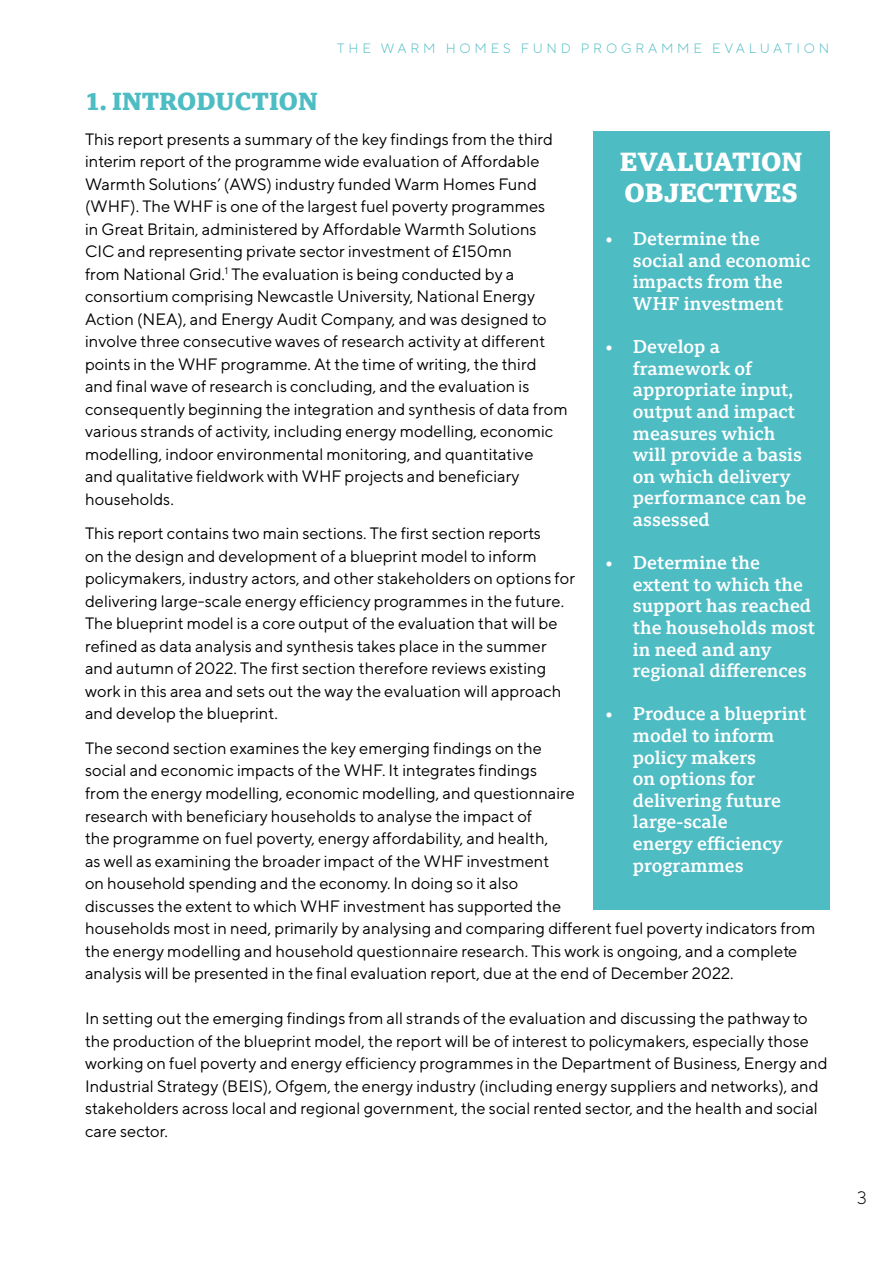
<style>
.page{position:relative;width:893px;height:1263px;background:#fff}
.page>*{position:absolute;margin:0;border:0;box-sizing:border-box;transform-origin:0 0}
.t1{font:800 25.5px/30.6px "BBC Reith Serif App";color:#fff}
.t2{font:800 24px "BBC Reith Serif App";color:#4ebcc3}
.t3{font:500 18px/21.6px "BBC Reith Serif App";color:#fff}
.t4{font:300 18px "TT Norms";color:#000}
.t5{font:16.5px/22.5px "TT Norms";color:#000}
.t6{font:300 13.5px "TT Norms";letter-spacing:.28em;color:#4ebcc3}
</style>
<div class="page">
<div style="left:593px;top:132px;width:236px;height:778px;background:#4ebcc3"></div>
<p class="t6" style="left:337px;top:40px;width:493px">THE WARM HOMES FUND PROGRAMME EVALUATION</p>
<h2 class="t2" style="left:85px;top:86px;width:234px">1. INTRODUCTION</h2>
<p class="t5" style="left:85px;top:127px;width:484px">This report presents a summary of the key findings from the third interim report of the programme wide evaluation of Affordable Warmth Solutions’ (AWS) industry funded Warm Homes Fund (WHF). The WHF is one of the largest fuel poverty programmes<br>in Great Britain, administered by Affordable Warmth Solutions CIC and representing private sector investment of £150mn<br>from National Grid.<sup>1</sup> The evaluation is being conducted by a consortium comprising Newcastle University, National Energy Action (NEA), and Energy Audit Company, and was designed to involve three consecutive waves of research activity at different points in the WHF programme. At the time of writing, the third and final wave of research is concluding, and the evaluation is consequently beginning the integration and synthesis of data from various strands of activity, including energy modelling, economic modelling, indoor environmental monitoring, and quantitative<br>and qualitative fieldwork with WHF projects and beneficiary households.</p>
<p class="t5" style="left:85px;top:522px;width:492px">This report contains two main sections. The first section reports<br>on the design and development of a blueprint model to inform policymakers, industry actors, and other stakeholders on options for delivering large-scale energy efficiency programmes in the future.<br>The blueprint model is a core output of the evaluation that will be refined as data analysis and synthesis takes place in the summer and autumn of 2022. The first section therefore reviews existing work in this area and sets out the way the evaluation will approach and develop the blueprint.</p>
<p class="t5" style="left:85px;top:736px;width:732px">The second section examines the key emerging findings on the<br>social and economic impacts of the WHF. It integrates findings<br>from the energy modelling, economic modelling, and questionnaire<br>research with beneficiary households to analyse the impact of<br>the programme on fuel poverty, energy affordability, and health,<br>as well as examining the broader impact of the WHF investment<br>on household spending and the economy. In doing so it also<br>discusses the extent to which WHF investment has supported the<br>households most in need, primarily by analysing and comparing different fuel poverty indicators from the energy modelling and household questionnaire research. This work is ongoing, and a complete analysis will be presented in the final evaluation report, due at the end of December 2022.</p>
<p class="t5" style="left:85px;top:1007px;width:744px">In setting out the emerging findings from all strands of the evaluation and discussing the pathway to the production of the blueprint model, the report will be of interest to policymakers, especially those working on fuel poverty and energy efficiency programmes in the Department of Business, Energy and Industrial Strategy (BEIS), Ofgem, the energy industry (including energy suppliers and networks), and stakeholders across local and regional government, the social rented sector, and the health and social care sector.</p>
<h1 class="t1" style="left:620px;top:147px;width:184px">EVALUATION<br>OBJECTIVES</h1>
<p class="t3" style="left:633px;top:228px;width:179px;text-indent:-27px">• Determine the social and economic impacts from the<br>WHF investment</p>
<p class="t3" style="left:633px;top:336px;width:175px;text-indent:-27px">• Develop a framework of appropriate input, output and impact measures which will provide a basis on which delivery performance can be assessed</p>
<p class="t3" style="left:633px;top:552px;width:184px;text-indent:-27px">• Determine the extent to which the support has reached the households most in need and any regional differences</p>
<p class="t3" style="left:633px;top:703px;width:175px;text-indent:-27px">• Produce a blueprint model to inform policy makers<br>on options for delivering future large-scale<br>energy efficiency programmes</p>
<p class="t4" style="left:857px;top:1186px;width:11px">3</p>
</div>
